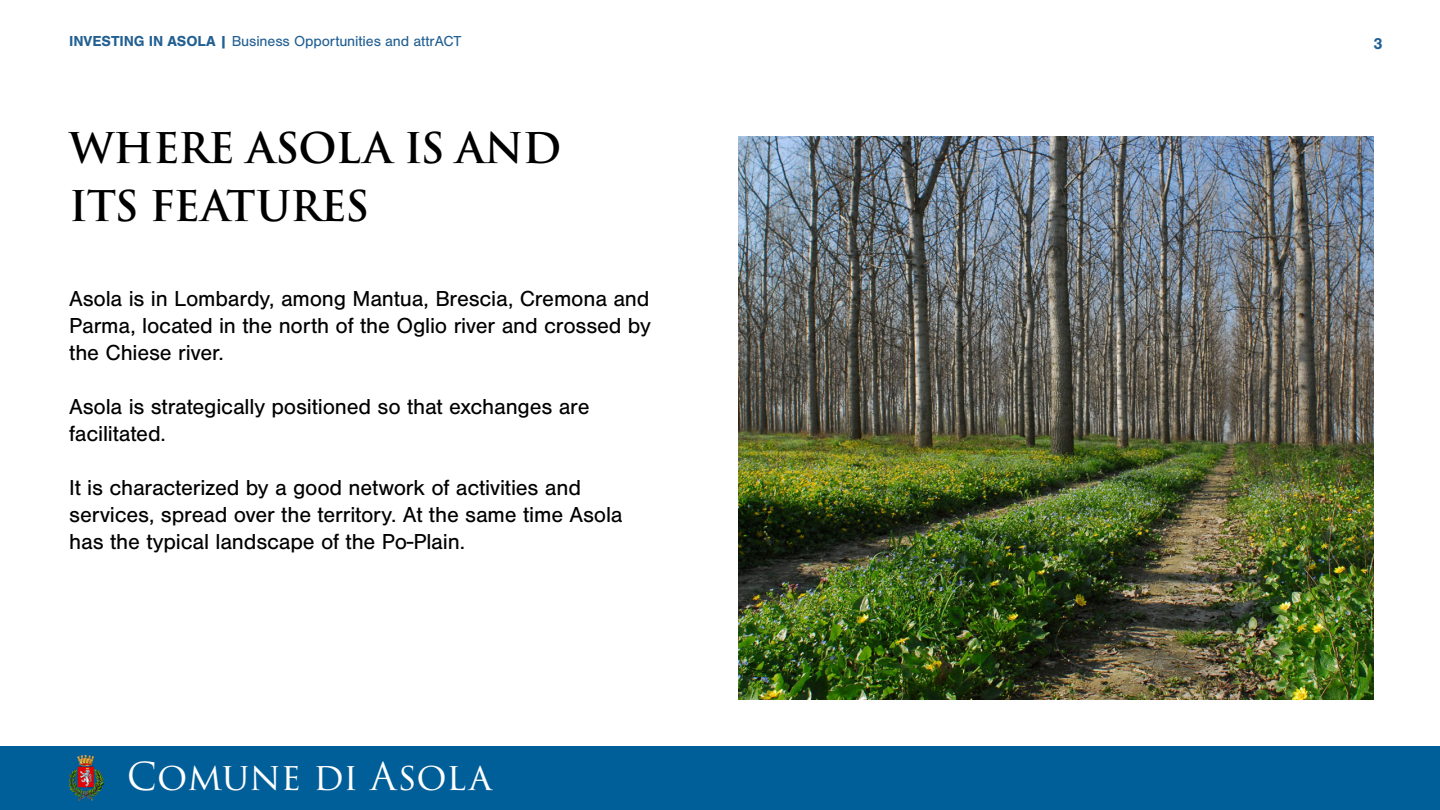
<style>
.page{position:relative;width:1440px;height:810px;background:#fff}
.page>*{position:absolute;margin:0;border:0;box-sizing:border-box;transform-origin:0 0}
.t1{font:600 41.25px/57.8px "Trajan Pro 3";letter-spacing:-.02em;color:#000}
.t2{font:37.5px "Trajan Pro 3";color:#fff}
.t3{font:22.5px/27px "Nimbus San";letter-spacing:-.01em;color:#000}
.t4{font:700 16.35px "Nimbus San";color:#226093}
.t5{font:15px "Nimbus San";letter-spacing:-.01em;color:#226093}
.s1{font-weight:700}
</style>
<div class="page">
<img style="left:739px;top:136px;width:635px;height:564px">
<div style="left:0;top:746px;width:1440px;height:64px;background:#005e98"></div>
<img style="left:69px;top:756px;width:34px;height:45px">
<p class="t5" style="left:69px;top:32px;width:394px"><span class="s1">INVESTING IN ASOLA |</span> Business Opportunities and attrACT</p>
<h1 class="t1" style="left:69px;top:120px;width:494px">WHERE ASOLA IS AND<br>ITS FEATURES</h1>
<p class="t3" style="left:69px;top:285px;width:583px;text-align:justify">Asola is in Lombardy, among Mantua, Brescia, Cremona and Parma, located in the north of the Oglio river and crossed by the Chiese river.</p>
<p class="t3" style="left:69px;top:393px;width:522px">Asola is strategically positioned so that exchanges are facilitated.</p>
<p class="t3" style="left:69px;top:474px;width:555px">It is characterized by a good network of activities and services, spread over the territory. At the same time Asola has the typical landscape of the Po-Plain.</p>
<h2 class="t2" style="left:127px;top:751px;width:367px">Comune di Asola</h2>
<p class="t4" style="left:1373px;top:34px;width:11px">3</p>
</div>
